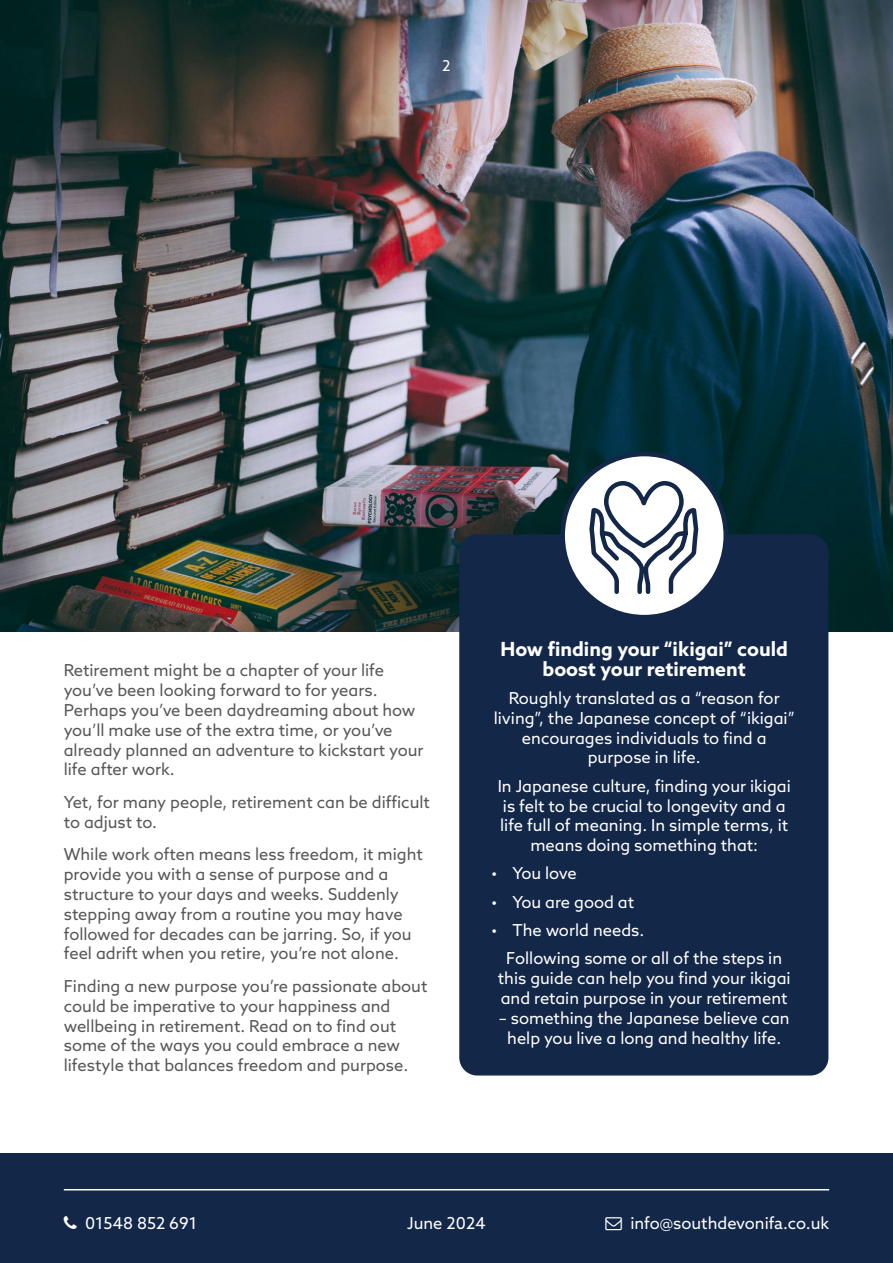
<style>
.page{position:relative;width:893px;height:1263px;background:#fff}
.page>*{position:absolute;margin:0;border:0;box-sizing:border-box;transform-origin:0 0}
.t1{font:700 19.5px/19.8px "Azo Sans";color:#fff;text-align:center}
.t2{font:16.5px/19.8px "Azo Sans";color:#575756}
.t3{font:16.5px/19.8px "Azo Sans";color:#fff;text-align:center}
.t4{font:15px "Azo Sans";color:#fff}
</style>
<div class="page">
<img style="left:0;top:0;width:893px;height:631px">
<div style="left:459px;top:534px;width:369px;height:541px;background:#132749;border-radius:18px"></div>
<div style="left:0;top:1153px;width:893px;height:110px;background:#132749"></div>
<hr style="left:64px;top:1189px;width:765px;height:1px;background:#fff">
<div style="left:563px;top:454px;width:163px;height:163px;background:#fff;border-radius:50%"></div>
<div style="left:560px;top:452px;width:168px;height:167px;border:4px solid #132749;border-radius:50%"></div>
<svg style="left:587px;top:479px;width:113px;height:131px"></svg>
<p class="t4" style="left:442px;top:56px;width:10px">2</p>
<p class="t2" style="left:64px;top:660px;width:361px">Retirement might be a chapter of your life you’ve been looking forward to for years.<br>Perhaps you’ve been daydreaming about how you’ll make use of the extra time, or you’ve already planned an adventure to kickstart your life after work.</p>
<p class="t2" style="left:64px;top:792px;width:368px">Yet, for many people, retirement can be difficult to adjust to.</p>
<p class="t2" style="left:64px;top:844px;width:361px">While work often means less freedom, it might provide you with a sense of purpose and a structure to your days and weeks. Suddenly stepping away from a routine you may have followed for decades can be jarring. So, if you feel adrift when you retire, you’re not alone.</p>
<p class="t2" style="left:64px;top:976px;width:365px">Finding a new purpose you’re passionate about could be imperative to your happiness and wellbeing in retirement. Read on to find out some of the ways you could embrace a new lifestyle that balances freedom and purpose.</p>
<p class="t1" style="left:500px;top:639px;width:289px">How finding your “ikigai” could boost your retirement</p>
<p class="t3" style="left:494px;top:688px;width:303px">Roughly translated as a “reason for living”, the Japanese concept of “ikigai” encourages individuals to find a purpose in life.</p>
<p class="t3" style="left:498px;top:776px;width:295px">In Japanese culture, finding your ikigai is felt to be crucial to longevity and a life full of meaning. In simple terms, it means doing something that:</p>
<p class="t3" style="left:491px;top:863px;width:87px">• You love</p>
<p class="t3" style="left:491px;top:892px;width:145px">• You are good at</p>
<p class="t3" style="left:506px;top:916px;width:277px;line-height:28.3px;text-align:left;text-indent:-15px">• The world needs.<br>Following some or all of the steps in</p>
<p class="t3" style="left:498px;top:968px;width:294px;text-align:left">this guide can help you find your ikigai and retain purpose in your retirement</p>
<p class="t3" style="left:499px;top:1008px;width:292px">– something the Japanese believe can help you live a long and healthy life.</p>
<p class="t3" style="left:85px;top:1213px;width:114px">01548 852 691</p>
<p class="t3" style="left:630px;top:1213px;width:200px">info@southdevonifa.co.uk</p>
<p class="t3" style="left:407px;top:1213px;width:80px">June 2024</p>
</div>
